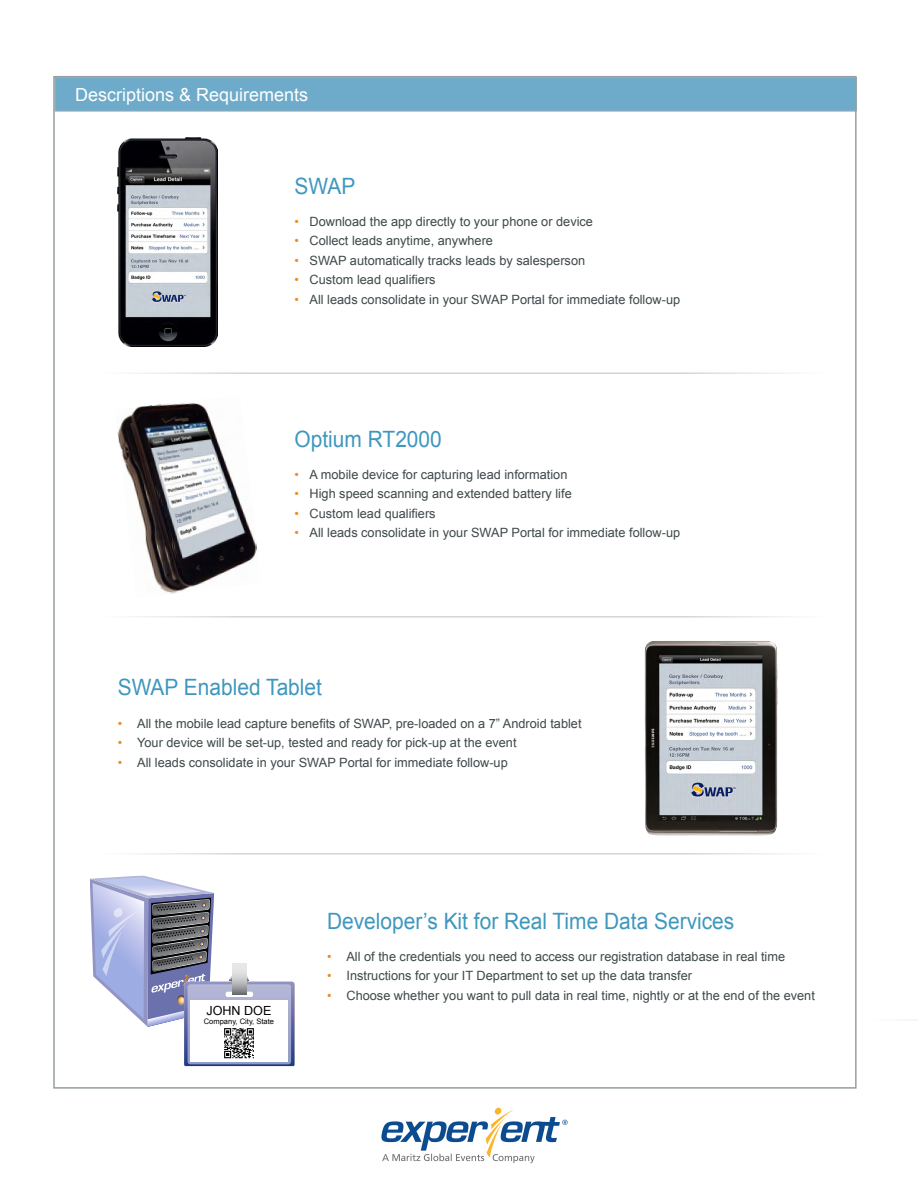
<style>
.page{position:relative;width:918px;height:1188px;background:#fff}
.page>*{position:absolute;margin:0;border:0;box-sizing:border-box;transform-origin:0 0}
.t1{font:22.5px "Arial";color:#3f97bd;scale:.93 1}
.t2{font:18px "Arial";color:#fff}
.t3{font:12.75px "Arial";color:#3e484a}
.t4{font:12.6px "Arial";color:#000}
.t5{font:7.5px "Arial";color:#000}
.s1{color:#eb8923}
</style>
<div class="page">
<div style="left:55px;top:78px;width:801px;height:33px;background:#6eabcb"></div>
<hr style="left:55px;top:111px;width:802px;height:1px;background:#a8b1b3">
<svg style="left:90px;top:876px;width:205px;height:190px"></svg>
<svg style="left:232px;top:964px;width:14px;height:30px"></svg>
<div style="left:190px;top:1000px;width:98px;height:62px;background:#fff"></div>
<img style="left:224px;top:1028px;width:30px;height:30px">
<img style="left:118px;top:138px;width:99px;height:209px">
<img style="left:117px;top:403px;width:141px;height:191px">
<img style="left:644px;top:641px;width:134px;height:195px">
<img style="left:381px;top:1107px;width:187px;height:57px">
<h2 class="t2" style="left:75px;top:83px;width:235px">Descriptions &amp; Requirements</h2>
<h1 class="t1" style="left:295px;top:172px;width:67px">SWAP</h1>
<p class="t3" style="left:295px;top:213px;width:300px"><span class="s1">•</span> Download the app directly to your phone or device</p>
<p class="t3" style="left:295px;top:232px;width:200px"><span class="s1">•</span> Collect leads anytime, anywhere</p>
<p class="t3" style="left:295px;top:252px;width:292px"><span class="s1">•</span> SWAP automatically tracks leads by salesperson</p>
<p class="t3" style="left:295px;top:271px;width:143px"><span class="s1">•</span> Custom lead qualifiers</p>
<p class="t3" style="left:295px;top:291px;width:387px"><span class="s1">•</span> All leads consolidate in your SWAP Portal for immediate follow-up</p>
<h1 class="t1" style="left:295px;top:425px;width:160px">Optium RT2000</h1>
<p class="t3" style="left:295px;top:466px;width:274px"><span class="s1">•</span> A mobile device for capturing lead information</p>
<p class="t3" style="left:295px;top:485px;width:279px"><span class="s1">•</span> High speed scanning and extended battery life</p>
<p class="t3" style="left:295px;top:505px;width:143px"><span class="s1">•</span> Custom lead qualifiers</p>
<p class="t3" style="left:295px;top:524px;width:387px"><span class="s1">•</span> All leads consolidate in your SWAP Portal for immediate follow-up</p>
<h1 class="t1" style="left:118px;top:672px;width:221px">SWAP Enabled Tablet</h1>
<p class="t3" style="left:118px;top:715px;width:465px"><span class="s1">•</span> All the mobile lead capture benefits of SWAP, pre-loaded on a 7” Android tablet</p>
<p class="t3" style="left:118px;top:734px;width:400px"><span class="s1">•</span> Your device will be set-up, tested and ready for pick-up at the event</p>
<p class="t3" style="left:118px;top:754px;width:392px"><span class="s1">•</span> All leads consolidate in your SWAP Portal for immediate follow-up</p>
<p class="t4" style="left:206px;top:1002px;width:67px">JOHN DOE</p>
<p class="t5" style="left:204px;top:1017px;width:72px">Company, City, State</p>
<h1 class="t1" style="left:327px;top:906px;width:440px">Developer’s Kit for Real Time Data Services</h1>
<p class="t3" style="left:327px;top:948px;width:460px"><span class="s1">•</span> All of the credentials you need to access our registration database in real time</p>
<p class="t3" style="left:327px;top:967px;width:367px"><span class="s1">•</span> Instructions for your IT Department to set up the data transfer</p>
<p class="t3" style="left:327px;top:987px;width:489px"><span class="s1">•</span> Choose whether you want to pull data in real time, nightly or at the end of the event</p>
</div>
